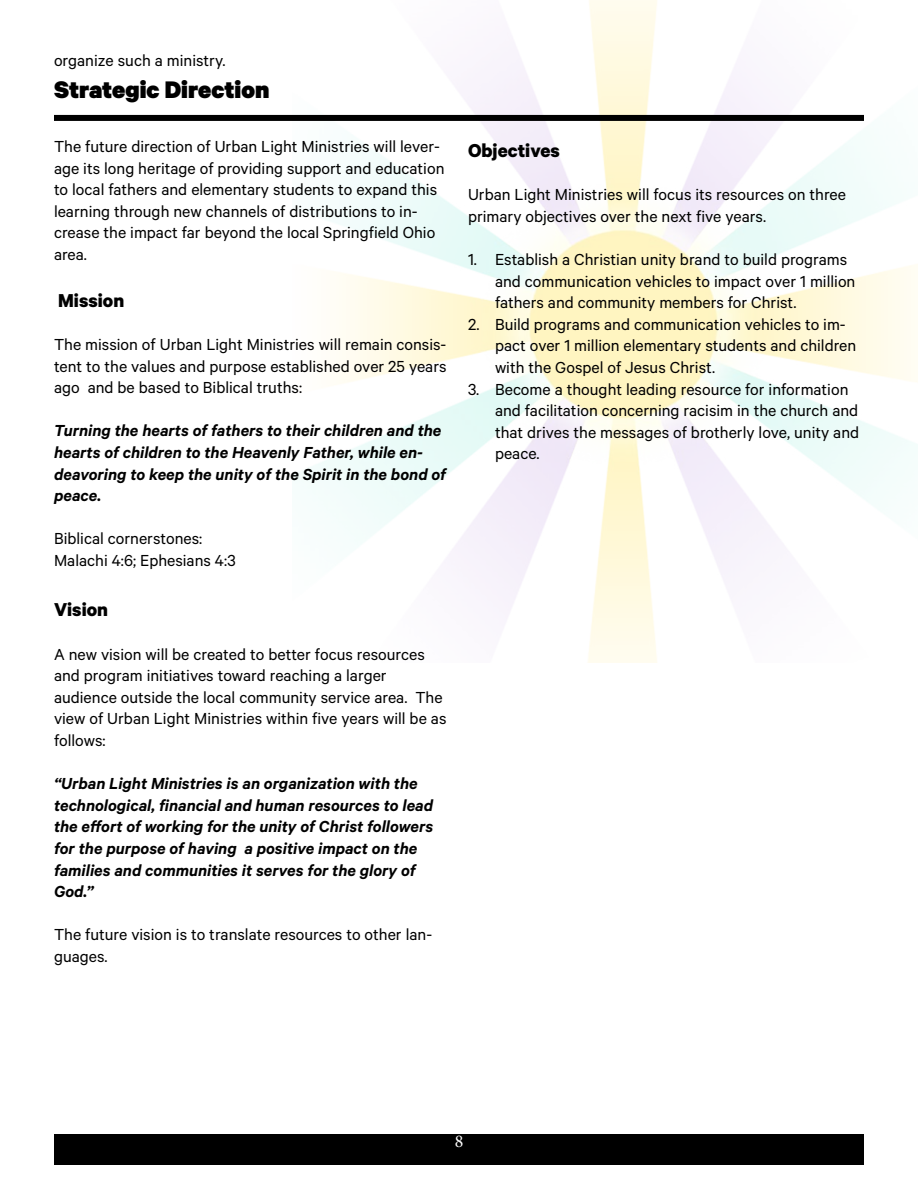
<style>
.page{position:relative;width:918px;height:1188px;background:#fff}
.page>*{position:absolute;margin:0;border:0;box-sizing:border-box;transform-origin:0 0}
.t1{font:900 27px "Calibre";color:#000}
.t2{font:700 21px "Calibre";color:#000}
.t3{font:18px/21.6px "Calibre";color:#000}
.t4{font:italic 600 18px/21.6px "Calibre";color:#000}
.t5{font:18px "Minion Pro";color:#fff}
</style>
<div class="page">
<div style="left:54px;top:1134px;width:810px;height:31px;background:#000"></div>
<img style="left:292px;top:0;width:626px;height:663px">
<div style="left:54px;top:115px;width:810px;height:6px;background:#000"></div>
<p class="t3" style="left:54px;top:49px;width:173px">organize such a ministry.</p>
<h1 class="t1" style="left:54px;top:73px;width:217px">Strategic Direction</h1>
<p class="t3" style="left:54px;top:135px;width:392px">The future direction of Urban Light Ministries will lever&shy;age its long heritage of providing support and education to local fathers and elementary students to expand this learning through new channels of distributions to in&shy;crease the impact far beyond the local Springfield Ohio area.</p>
<p class="t2" style="left:58px;top:288px;width:68px">Mission</p>
<p class="t3" style="left:54px;top:333px;width:394px;text-align:justify">The mission of Urban Light Ministries will remain consis&shy;tent to the values and purpose established over 25 years ago and be based to Biblical truths:</p>
<p class="t4" style="left:54px;top:420px;width:394px">Turning the hearts of fathers to their children and the hearts of children to the Heavenly Father, while en&shy;deavoring to keep the unity of the Spirit in the bond of peace.</p>
<p class="t3" style="left:54px;top:527px;width:183px">Biblical cornerstones:<br>Malachi 4:6; Ephesians 4:3</p>
<p class="t2" style="left:54px;top:597px;width:56px">Vision</p>
<p class="t3" style="left:54px;top:643px;width:394px">A new vision will be created to better focus resources and program initiatives toward reaching a larger audience outside the local community service area. The view of Urban Light Ministries within five years will be as follows:</p>
<p class="t4" style="left:54px;top:772px;width:381px">“Urban Light Ministries is an organization with the technological, financial and human resources to lead the effort of working for the unity of Christ followers for the purpose of having a positive impact on the families and communities it serves for the glory of God.”</p>
<p class="t3" style="left:54px;top:923px;width:380px">The future vision is to translate resources to other lan&shy;guages.</p>
<p class="t2" style="left:468px;top:138px;width:93px">Objectives</p>
<p class="t3" style="left:468px;top:183px;width:380px">Urban Light Ministries will focus its resources on three primary objectives over the next five years.</p>
<p class="t3" style="left:495px;top:248px;width:362px;text-indent:-27px">1. Establish a Christian unity brand to build programs and communication vehicles to impact over 1 million fathers and community members for Christ.</p>
<p class="t3" style="left:495px;top:313px;width:363px;text-indent:-27px">2. Build programs and communication vehicles to im&shy;pact over 1 million elementary students and children with the Gospel of Jesus Christ.</p>
<p class="t3" style="left:495px;top:378px;width:366px;text-indent:-27px">3. Become a thought leading resource for information and facilitation concerning racisim in the church and that drives the messages of brotherly love, unity and peace.</p>
<p class="t5" style="left:455px;top:1129px;width:10px">8</p>
</div>
